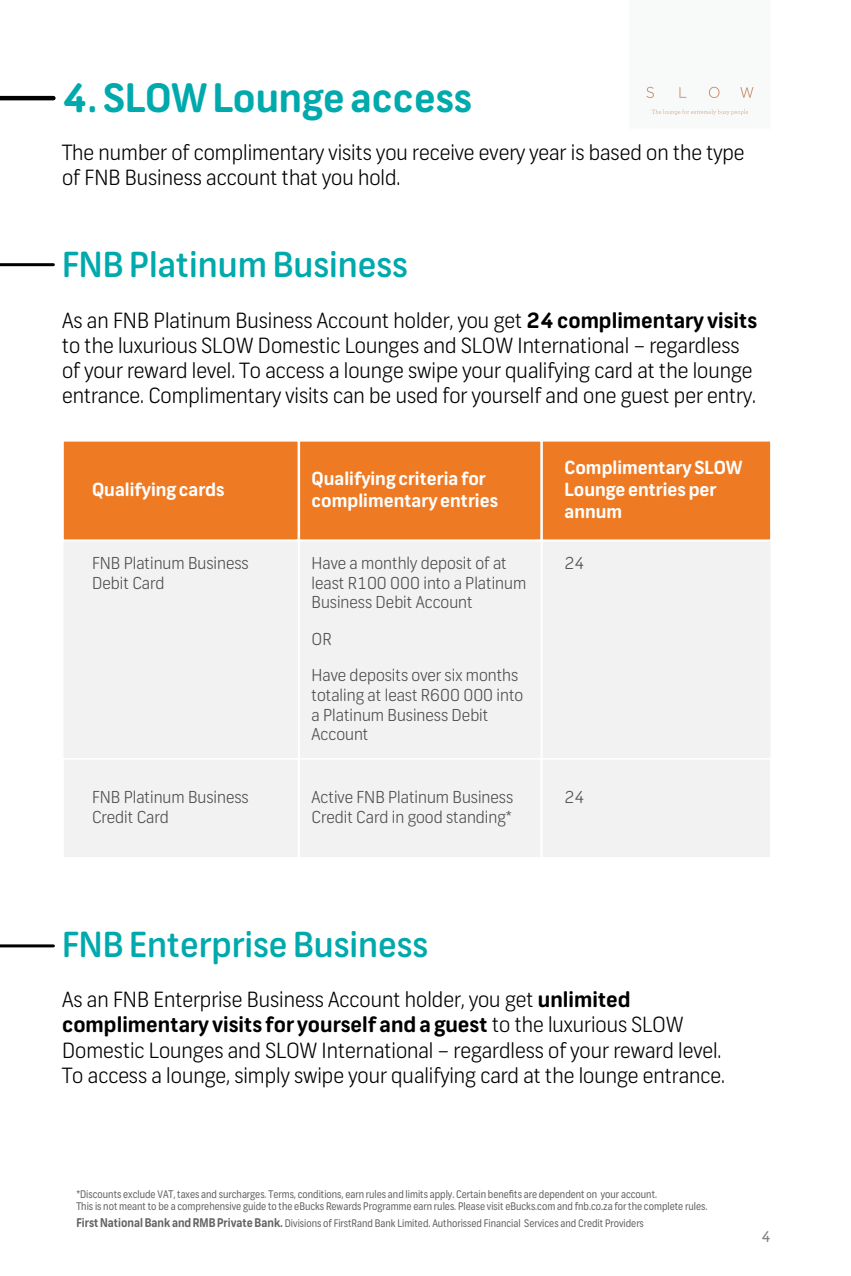
<style>
.page{position:relative;width:851px;height:1276px;background:#fff}
.page>*{position:absolute;margin:0;border:0;box-sizing:border-box;transform-origin:0 0}
.t1{font:700 39px "FNB Sans";color:#00a9ac}
.t2{font:500 34.5px "FNB Sans";color:#00a9ac}
.t3{font:300 21px/25.2px "FNB Sans";color:#000}
.t4{font:700 18px/21.6px "FNB Sans";color:#fff}
.t5{font:300 16.5px/19.8px "FNB Sans";color:#4e4d4d}
.t6{font:15px "FNB Sans";color:#808080}
.t7{font:10.5px/11.6px "FNB Sans";color:#636363;scale:.91 1}
.t8{font:10.5px "FNB Sans";color:#636363;scale:.92 1}
.s1{font-weight:700}
.s2{font-weight:700;font-size:12px}
</style>
<div class="page">
<hr style="left:0;top:944px;width:53px;height:3px;background:#000">
<hr style="left:0;top:96px;width:53px;height:4px;background:#000">
<hr style="left:0;top:263px;width:53px;height:3px;background:#000">
<div style="left:62px;top:540px;width:237px;height:219px;background:#f2f2f2;border:1px solid #fff"></div>
<div style="left:62px;top:439px;width:237px;height:102px;background:#ef7a24;border:2px solid #fff"></div>
<div style="left:298px;top:540px;width:244px;height:219px;background:#f2f2f2;border:1px solid #fff"></div>
<div style="left:298px;top:439px;width:244px;height:102px;background:#ef7a24;border:2px solid #fff"></div>
<div style="left:541px;top:540px;width:230px;height:219px;background:#f2f2f2;border:1px solid #fff"></div>
<div style="left:62px;top:757px;width:237px;height:102px;background:#f2f2f2;border:2px solid #fff"></div>
<div style="left:298px;top:757px;width:244px;height:102px;background:#f2f2f2;border:2px solid #fff"></div>
<div style="left:540px;top:757px;width:232px;height:102px;background:#f2f2f2;border:2px solid #fff"></div>
<div style="left:541px;top:439px;width:231px;height:102px;background:#ef7a24;border:2px solid #fff"></div>
<svg style="left:646px;top:86px;width:108px;height:29px"></svg>
<h1 class="t1" style="left:62px;top:74px;width:411px">4. SLOW Lounge access</h1>
<p class="t3" style="left:62px;top:140px;width:684px">The number of complimentary visits you receive every year is based on the type of FNB Business account that you hold.</p>
<h2 class="t2" style="left:62px;top:244px;width:347px">FNB Platinum Business</h2>
<p class="t3" style="left:62px;top:308px;width:696px">As an FNB Platinum Business Account holder, you get <span class="s1">24 complimentary visits </span>to the luxurious SLOW Domestic Lounges and SLOW International – regardless of your reward level. To access a lounge swipe your qualifying card at the lounge entrance. Complimentary visits can be used for yourself and one guest per entry.</p>
<p class="t4" style="left:92px;top:479px;width:134px">Qualifying cards</p>
<p class="t4" style="left:311px;top:468px;width:188px">Qualifying criteria for complimentary entries</p>
<p class="t4" style="left:564px;top:457px;width:179px">Complimentary SLOW<br>Lounge entries per annum</p>
<p class="t5" style="left:92px;top:553px;width:158px">FNB Platinum Business<br>Debit Card</p>
<p class="t5" style="left:311px;top:553px;width:216px">Have a monthly deposit of at least R100 000 into a Platinum<br>Business Debit Account</p>
<p class="t5" style="left:311px;top:621px;width:208px;line-height:36.3px">OR<br>Have deposits over six months</p>
<p class="t5" style="left:311px;top:685px;width:213px">totaling at least R600 000 into a Platinum Business Debit<br>Account</p>
<p class="t5" style="left:564px;top:553px;width:21px">24</p>
<p class="t5" style="left:92px;top:787px;width:158px">FNB Platinum Business<br>Credit Card</p>
<p class="t5" style="left:311px;top:787px;width:203px">Active FNB Platinum Business<br>Credit Card in good standing*</p>
<p class="t5" style="left:564px;top:787px;width:21px">24</p>
<h2 class="t2" style="left:62px;top:923px;width:367px">FNB Enterprise Business</h2>
<p class="t3" style="left:62px;top:987px;width:664px">As an FNB Enterprise Business Account holder, you get <span class="s1">unlimited complimentary visits for yourself and a guest</span> to the luxurious SLOW Domestic Lounges and SLOW International – regardless of your reward level.<br>To access a lounge, simply swipe your qualifying card at the lounge entrance.</p>
<p class="t7" style="left:76px;top:1188px;width:694px">*Discounts exclude VAT, taxes and surcharges. Terms, conditions, earn rules and limits apply. Certain benefits are dependent on your account.<br>This is not meant to be a comprehensive guide to the eBucks Rewards Programme earn rules. Please visit eBucks.com and fnb.co.za for the complete rules.</p>
<p class="t8" style="left:76px;top:1217px;width:618px"><span class="s2">First National Bank and RMB Private Bank.</span> Divisions of FirstRand Bank Limited. Authorissed Financial Services and Credit Providers</p>
<p class="t6" style="left:761px;top:1227px;width:11px">4</p>
</div>
